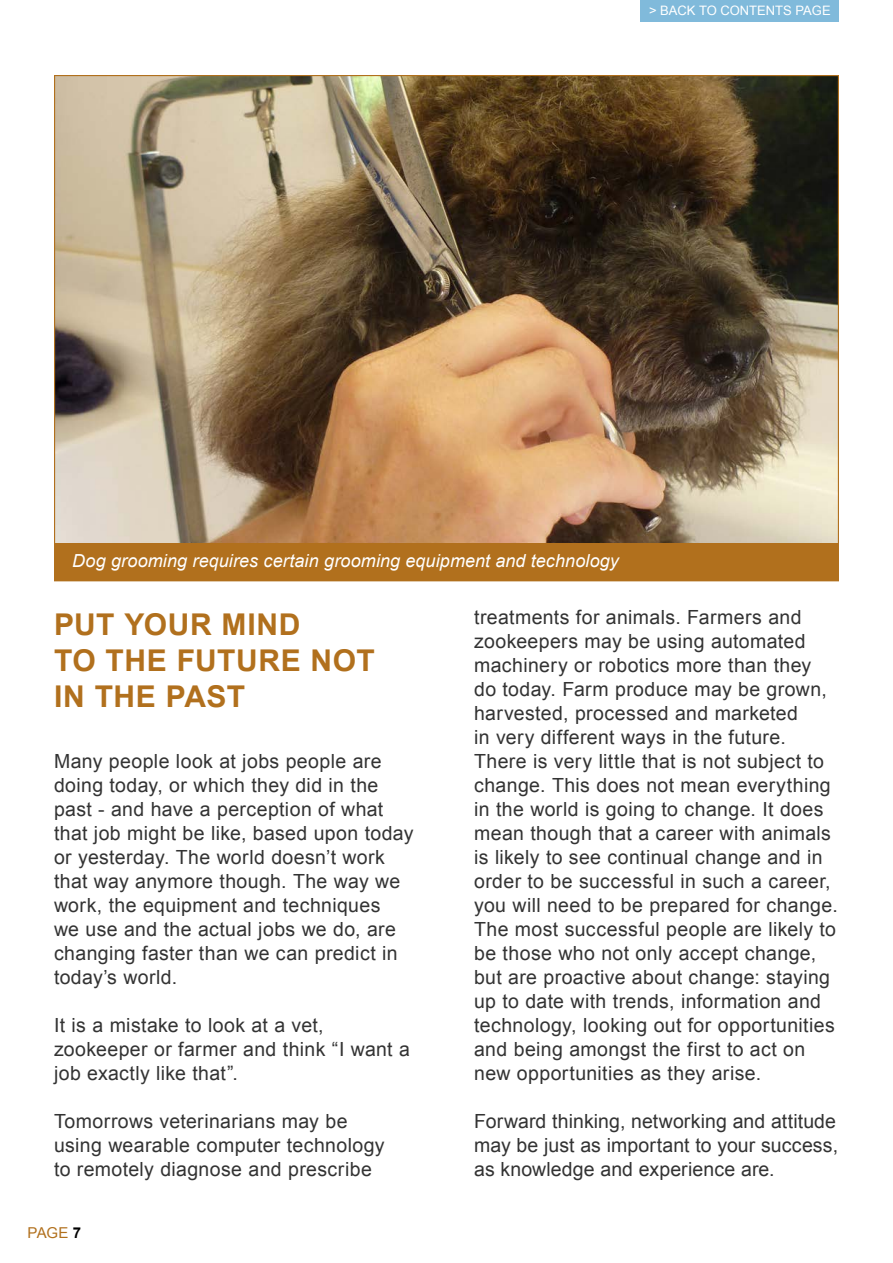
<style>
.page{position:relative;width:893px;height:1263px;background:#fff}
.page>*{position:absolute;margin:0;border:0;box-sizing:border-box;transform-origin:0 0}
.t1{font:700 30px/36px "Arial";letter-spacing:.02em;color:#b1701d}
.t2{font:19.5px/24px "Arial";letter-spacing:.02em;color:#333}
.t3{font:italic 18px "Arial";letter-spacing:.005em;color:#fff}
.t4{font:15px "Arial";color:#b1701d}
.t5{font:13.05px "Arial";color:#fff}
.s1{font-weight:700;color:#000}
</style>
<div class="page">
<div style="left:641px;top:0;width:198px;height:21px;background:#80badb"></div>
<img style="left:54px;top:75px;width:785px;height:507px">
<p class="t5" style="left:649px;top:2px;width:183px">&gt; BACK TO CONTENTS PAGE</p>
<p class="t3" style="left:72px;top:549px;width:548px">Dog grooming requires certain grooming equipment and technology</p>
<h1 class="t1" style="left:54px;top:607px;width:322px">PUT YOUR MIND<br>TO THE FUTURE NOT<br>IN THE PAST</h1>
<p class="t2" style="left:54px;top:749px;width:361px">Many people look at jobs people are doing today, or which they did in the past - and have a perception of what that job might be like, based upon today or yesterday. The world doesn’t work that way anymore though. The way we work, the equipment and techniques<br>we use and the actual jobs we do, are changing faster than we can predict in today’s world.</p>
<p class="t2" style="left:54px;top:1013px;width:357px">It is a mistake to look at a vet, zookeeper or farmer and think “I want a job exactly like that”.</p>
<p class="t2" style="left:54px;top:1109px;width:332px">Tomorrows veterinarians may be using wearable computer technology to remotely diagnose and prescribe</p>
<p class="t4" style="left:28px;top:1223px;width:55px">PAGE <span class="s1">7</span></p>
<p class="t2" style="left:474px;top:605px;width:365px">treatments for animals. Farmers and zookeepers may be using automated machinery or robotics more than they do today. Farm produce may be grown, harvested, processed and marketed<br>in very different ways in the future.<br>There is very little that is not subject to change. This does not mean everything in the world is going to change. It does mean though that a career with animals is likely to see continual change and in order to be successful in such a career, you will need to be prepared for change.<br>The most successful people are likely to be those who not only accept change, but are proactive about change: staying up to date with trends, information and technology, looking out for opportunities and being amongst the first to act on new opportunities as they arise.</p>
<p class="t2" style="left:474px;top:1110px;width:365px;text-align:justify">Forward thinking, networking and attitude may be just as important to your success, as knowledge and experience are.</p>
</div>
